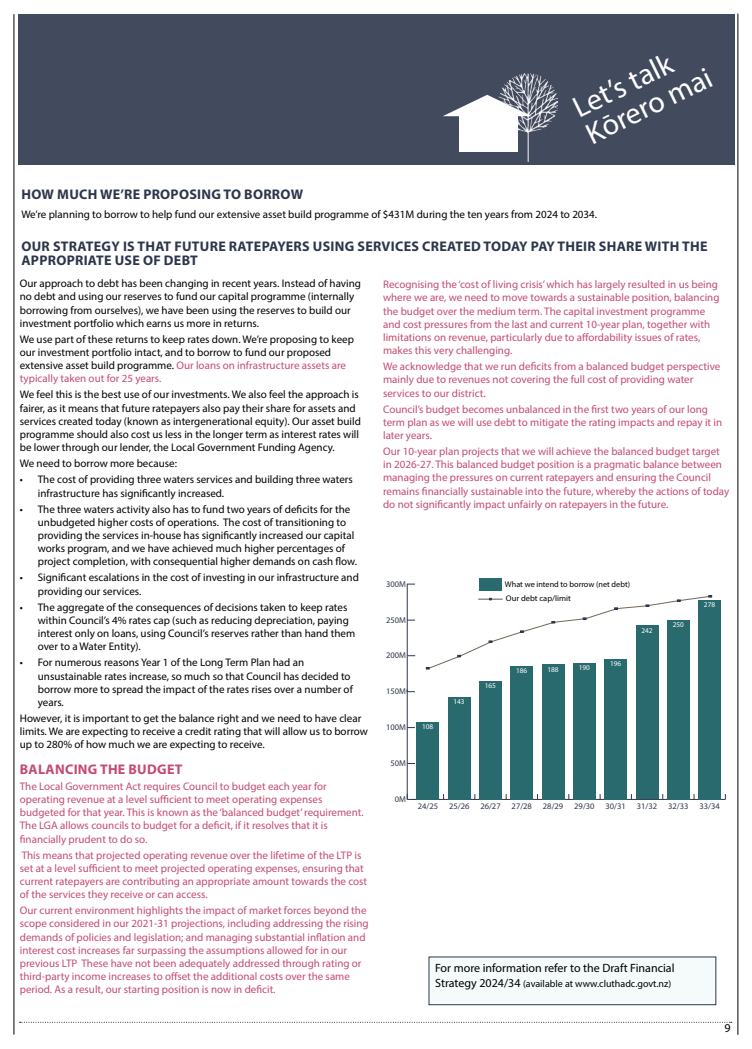
<style>
.page{position:relative;width:752px;height:1049px;background:#fff}
.page>*{position:absolute;margin:0;border:0;box-sizing:border-box;transform-origin:0 0}
.t1{font:30px/30px "Myriad Pro";color:#fff}
.t2{font:700 14px/14px "Myriad Pro";letter-spacing:.02em;color:#2d364c}
.t3{font:700 14px "Myriad Pro";letter-spacing:.02em;color:#c34c70}
.t4{font:12px "Myriad Pro";color:#000}
.t5{font:11px/13.2px "Myriad Pro";color:#000}
.t6{font:11px/13.2px "Myriad Pro";color:#c34c70}
.t7{font:10px "Myriad Pro";color:#000}
.t8{font:8.5px "Myriad Pro";color:#2d364c}
.t9{font:8.2px "Myriad Pro";color:#000}
.t10{font:7.3px "Myriad Pro";color:#fff}
.s1{color:#c34c70}
.s2{font-size:12px}
</style>
<div class="page">
<svg style="left:20px;top:1022px;width:711px;height:1px"></svg>
<hr style="left:14px;top:14px;width:1px;height:1020px;background:#000">
<hr style="left:737px;top:14px;width:1px;height:1021px;background:#000">
<div style="left:429px;top:957px;width:286px;height:48px;background:#f5fafa"></div>
<div style="left:428px;top:956px;width:288px;height:49px;border:1px solid #2d364c"></div>
<div style="left:18px;top:14px;width:716px;height:150px;background:#424a5e"></div>
<img style="left:500px;top:73px;width:56px;height:89px">
<div style="left:458px;top:116px;width:59px;height:36px;background:#fff"></div>
<svg style="left:443px;top:95px;width:88px;height:21px"></svg>
<hr style="left:412px;top:799px;width:313px;height:1px;background:#2d364c">
<hr style="left:407px;top:584px;width:1px;height:215px;background:#2d364c">
<svg style="left:407px;top:794px;width:8px;height:6px"></svg>
<div style="left:479px;top:578px;width:23px;height:12px;background:#296a6e"></div>
<div style="left:416px;top:722px;width:23px;height:77px;background:#296a6e"></div>
<div style="left:447px;top:697px;width:23px;height:102px;background:#296a6e"></div>
<div style="left:479px;top:681px;width:22px;height:118px;background:#296a6e"></div>
<div style="left:510px;top:666px;width:23px;height:133px;background:#296a6e"></div>
<div style="left:541px;top:664px;width:23px;height:135px;background:#296a6e"></div>
<div style="left:573px;top:663px;width:22px;height:136px;background:#296a6e"></div>
<div style="left:604px;top:658px;width:22px;height:141px;background:#296a6e"></div>
<div style="left:635px;top:625px;width:23px;height:174px;background:#296a6e"></div>
<div style="left:666px;top:620px;width:23px;height:179px;background:#296a6e"></div>
<div style="left:698px;top:600px;width:22px;height:199px;background:#296a6e"></div>
<svg style="left:406px;top:689px;width:9px;height:3px"></svg>
<svg style="left:426px;top:595px;width:285px;height:74px"></svg>
<h1 class="t1" style="left:567px;top:95px;width:138px;rotate:-26deg">Let’s talk<br>Kōrero mai</h1>
<p class="t2" style="left:21px;top:187px;width:283px">HOW MUCH WE’RE PROPOSING TO BORROW</p>
<p class="t5" style="left:21px;top:207px;width:577px">We’re planning to borrow to help fund our extensive asset build programme of $431M during the ten years from 2024 to 2034.</p>
<p class="t2" style="left:21px;top:238px;width:687px">OUR STRATEGY IS THAT FUTURE RATEPAYERS USING SERVICES CREATED TODAY PAY THEIR SHARE WITH THE<br>APPROPRIATE USE OF DEBT</p>
<p class="t5" style="left:20px;top:277px;width:342px">Our approach to debt has been changing in recent years. Instead of having no debt and using our reserves to fund our capital programme (internally borrowing from ourselves), we have been using the reserves to build our investment portfolio which earns us more in returns.</p>
<p class="t5" style="left:20px;top:332px;width:335px">We use part of these returns to keep rates down. We’re proposing to keep our investment portfolio intact, and to borrow to fund our proposed extensive asset build programme. <span class="s1">Our loans on infrastructure assets are typically taken out for 25 years.</span></p>
<p class="t5" style="left:20px;top:388px;width:342px">We feel this is the best use of our investments. We also feel the approach is fairer, as it means that future ratepayers also pay their share for assets and services created today (known as intergenerational equity). Our asset build programme should also cost us less in the longer term as interest rates will be lower through our lender, the Local Government Funding Agency.</p>
<p class="t5" style="left:20px;top:457px;width:158px">We need to borrow more because:</p>
<p class="t5" style="left:38px;top:473px;width:316px;text-indent:-18px">• The cost of providing three waters services and building three waters infrastructure has significantly increased.</p>
<p class="t5" style="left:38px;top:502px;width:321px;text-indent:-18px">• The three waters activity also has to fund two years of deficits for the unbudgeted higher costs of operations. The cost of transitioning to providing the services in-house has significantly increased our capital works program, and we have achieved much higher percentages of project completion, with consequential higher demands on cash flow.</p>
<p class="t5" style="left:38px;top:571px;width:322px;text-indent:-18px">• Significant escalations in the cost of investing in our infrastructure and providing our services.</p>
<p class="t5" style="left:38px;top:600px;width:319px;text-indent:-18px">• The aggregate of the consequences of decisions taken to keep rates within Council’s 4% rates cap (such as reducing depreciation, paying interest only on loans, using Council’s reserves rather than hand them over to a Water Entity).</p>
<p class="t5" style="left:38px;top:656px;width:316px;text-indent:-18px">• For numerous reasons Year 1 of the Long Term Plan had an unsustainable rates increase, so much so that Council has decided to borrow more to spread the impact of the rates rises over a number of years.</p>
<p class="t5" style="left:20px;top:711px;width:349px">However, it is important to get the balance right and we need to have clear limits. We are expecting to receive a credit rating that will allow us to borrow up to 280% of how much we are expecting to receive.</p>
<p class="t3" style="left:20px;top:760px;width:164px">BALANCING THE BUDGET</p>
<p class="t6" style="left:20px;top:779px;width:345px">The Local Government Act requires Council to budget each year for operating revenue at a level sufficient to meet operating expenses budgeted for that year. This is known as the ‘balanced budget’ requirement.<br>The LGA allows councils to budget for a deficit, if it resolves that it is financially prudent to do so.</p>
<p class="t6" style="left:20px;top:848px;width:349px">This means that projected operating revenue over the lifetime of the LTP is set at a level sufficient to meet projected operating expenses, ensuring that current ratepayers are contributing an appropriate amount towards the cost of the services they receive or can access.</p>
<p class="t6" style="left:20px;top:904px;width:350px">Our current environment highlights the impact of market forces beyond the scope considered in our 2021-31 projections, including addressing the rising demands of policies and legislation; and managing substantial inflation and interest cost increases far surpassing the assumptions allowed for in our previous LTP These have not been adequately addressed through rating or third-party income increases to offset the additional costs over the same period. As a result, our starting position is now in deficit.</p>
<p class="t6" style="left:383px;top:278px;width:338px">Recognising the ‘cost of living crisis’ which has largely resulted in us being where we are, we need to move towards a sustainable position, balancing the budget over the medium term. The capital investment programme and cost pressures from the last and current 10-year plan, together with limitations on revenue, particularly due to affordability issues of rates, makes this very challenging.</p>
<p class="t6" style="left:383px;top:360px;width:339px">We acknowledge that we run deficits from a balanced budget perspective mainly due to revenues not covering the full cost of providing water services to our district.</p>
<p class="t6" style="left:383px;top:402px;width:340px">Council’s budget becomes unbalanced in the first two years of our long term plan as we will use debt to mitigate the rating impacts and repay it in later years.</p>
<p class="t6" style="left:383px;top:445px;width:347px">Our 10-year plan projects that we will achieve the balanced budget target in 2026-27. This balanced budget position is a pragmatic balance between managing the pressures on current ratepayers and ensuring the Council remains financially sustainable into the future, whereby the actions of today do not significantly impact unfairly on ratepayers in the future.</p>
<p class="t8" style="left:386px;top:578px;width:21px">300M</p>
<p class="t8" style="left:386px;top:614px;width:21px">250M</p>
<p class="t8" style="left:386px;top:650px;width:21px">200M</p>
<p class="t8" style="left:386px;top:686px;width:21px">150M</p>
<p class="t8" style="left:386px;top:722px;width:21px">100M</p>
<p class="t8" style="left:390px;top:758px;width:17px">50M</p>
<p class="t8" style="left:394px;top:794px;width:13px">0M</p>
<p class="t10" style="left:422px;top:722px;width:13px">108</p>
<p class="t10" style="left:453px;top:697px;width:13px">143</p>
<p class="t9" style="left:504px;top:579px;width:126px">What we intend to borrow (net debt)</p>
<p class="t9" style="left:505px;top:593px;width:66px">Our debt cap/limit</p>
<p class="t10" style="left:484px;top:681px;width:13px">165</p>
<p class="t10" style="left:516px;top:666px;width:13px">186</p>
<p class="t10" style="left:547px;top:665px;width:13px">188</p>
<p class="t10" style="left:578px;top:663px;width:13px">190</p>
<p class="t10" style="left:609px;top:659px;width:13px">196</p>
<p class="t10" style="left:641px;top:626px;width:13px">242</p>
<p class="t10" style="left:672px;top:620px;width:13px">250</p>
<p class="t10" style="left:703px;top:600px;width:13px">278</p>
<p class="t8" style="left:417px;top:801px;width:22px">24/25</p>
<p class="t8" style="left:449px;top:801px;width:22px">25/26</p>
<p class="t8" style="left:480px;top:801px;width:22px">26/27</p>
<p class="t8" style="left:511px;top:801px;width:22px">27/28</p>
<p class="t8" style="left:542px;top:801px;width:22px">28/29</p>
<p class="t8" style="left:574px;top:801px;width:22px">29/30</p>
<p class="t8" style="left:605px;top:801px;width:22px">30/31</p>
<p class="t8" style="left:636px;top:801px;width:22px">31/32</p>
<p class="t8" style="left:667px;top:801px;width:22px">32/33</p>
<p class="t8" style="left:699px;top:801px;width:22px">33/34</p>
<p class="t4" style="left:435px;top:961px;width:241px">For more information refer to the Draft Financial</p>
<p class="t7" style="left:435px;top:977px;width:237px"><span class="s2">Strategy 2024/34</span> (available at www.cluthadc.govt.nz)</p>
<p class="t4" style="left:724px;top:1021px;width:8px">9</p>
</div>
